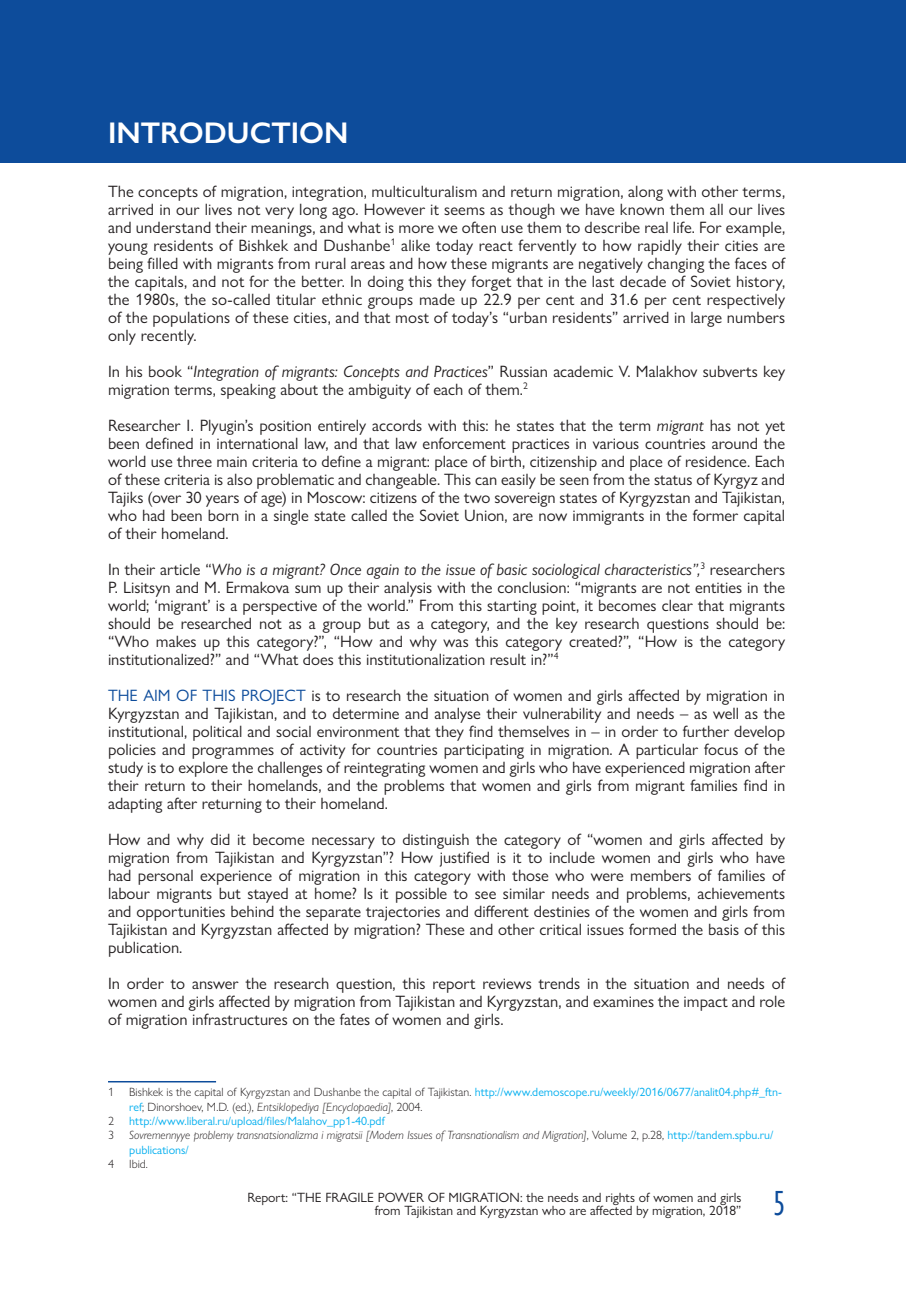
<style>
.page{position:relative;width:906px;height:1289px;background:#fff}
.page>*{position:absolute;margin:0;border:0;box-sizing:border-box;transform-origin:0 0}
.t1{font:condensed 36px "Gill Sans Nova";color:#0d4c9b}
.t2{font:600 30px "Gill Sans Nova";color:#fff}
.t3{font:16.5px/18px "Gill Sans Nova";color:#231f20;text-align:justify}
.t4{font:16.5px "Gill Sans Nova";color:#0d4c9b}
.t5{font:13.5px/13.5px "Gill Sans Nova";color:#231f20;text-align:right}
.t6{font:300 12px/14.4px "Gill Sans Nova";color:#231f20}
.t7{font:italic 300 12px/14.4px "Gill Sans Nova";color:#231f20}
.t8{font:12px "Gill Sans Nova";color:#00aeef}
.s1{font-style:italic}
.s2{font-weight:400;color:#00aeef}
.s3{font-style:normal}
.s4{font-weight:400;font-style:normal;color:#00aeef}
</style>
<div class="page">
<div style="left:0;top:0;width:906px;height:163px;background:#0d4c9b"></div>
<hr style="left:108px;top:1080px;width:108px;height:2px;background:#0d4c9b">
<h2 class="t2" style="left:108px;top:114px;width:242px">INTRODUCTION</h2>
<p class="t3" style="left:108px;top:182px;width:679px">The concepts of migration, integration, multiculturalism and return migration, along with other terms, arrived in our lives not very long ago. However it seems as though we have known them all our lives and understand their meanings, and what is more we often use them to describe real life. For example, young residents of Bishkek and Dushanbe<sup>1</sup> alike today react fervently to how rapidly their cities are being filled with migrants from rural areas and how these migrants are negatively changing the faces of the capitals, and not for the better. In doing this they forget that in the last decade of Soviet history, the 1980s, the so-called titular ethnic groups made up 22.9 per cent and 31.6 per cent respectively of the populations of these cities, and that most of today’s “urban residents” arrived in large numbers only recently.</p>
<p class="t3" style="left:108px;top:362px;width:678px">In his book “<span class="s1">Integration of migrants: Concepts and Practices</span>” Russian academic V. Malakhov subverts key migration terms, speaking about the ambiguity of each of them.<sup>2</sup></p>
<p class="t3" style="left:108px;top:416px;width:678px">Researcher I. Plyugin’s position entirely accords with this: he states that the term <span class="s1">migrant</span> has not yet been defined in international law, and that law enforcement practices in various countries around the world use three main criteria to define a migrant: place of birth, citizenship and place of residence. Each of these criteria is also problematic and changeable. This can easily be seen from the status of Kyrgyz and Tajiks (over 30 years of age) in Moscow: citizens of the two sovereign states of Kyrgyzstan and Tajikistan, who had been born in a single state called the Soviet Union, are now immigrants in the former capital of their homeland.</p>
<p class="t3" style="left:108px;top:560px;width:678px">In their article “<span class="s1">Who is a migrant? Once again to the issue of basic sociological characteristics”,</span><sup>3</sup> researchers P. Lisitsyn and M. Ermakova sum up their analysis with the conclusion: “migrants are not entities in the world; ‘migrant’ is a perspective of the world.” From this starting point, it becomes clear that migrants should be researched not as a group but as a category, and the key research questions should be: “Who makes up this category?”, “How and why was this category created?”, “How is the category institutionalized?” and “What does this institutionalization result in?”<sup>4</sup></p>
<p class="t4" style="left:108px;top:685px;width:46px">The aim</p>
<p class="t4" style="left:176px;top:685px;width:36px">of this</p>
<p class="t4" style="left:241px;top:685px;width:11px">project</p>
<p class="t3" style="left:108px;top:686px;width:678px;text-indent:203px">is to research the situation of women and girls affected by migration in Kyrgyzstan and Tajikistan, and to determine and analyse their vulnerability and needs – as well as the institutional, political and social environment that they find themselves in – in order to further develop policies and programmes of activity for countries participating in migration. A particular focus of the study is to explore the challenges of reintegrating women and girls who have experienced migration after their return to their homelands, and the problems that women and girls from migrant families find in adapting after returning to their homeland.</p>
<p class="t3" style="left:108px;top:830px;width:678px">How and why did it become necessary to distinguish the category of “women and girls affected by migration from Tajikistan and Kyrgyzstan”? How justified is it to include women and girls who have had personal experience of migration in this category with those who were members of families of labour migrants but stayed at home? Is it possible to see similar needs and problems, achievements and opportunities behind the separate trajectories and different destinies of the women and girls from Tajikistan and Kyrgyzstan affected by migration? These and other critical issues formed the basis of this publication.</p>
<p class="t3" style="left:108px;top:974px;width:678px">In order to answer the research question, this report reviews trends in the situation and needs of women and girls affected by migration from Tajikistan and Kyrgyzstan, and examines the impact and role of migration infrastructures on the fates of women and girls.</p>
<p class="t6" style="left:108px;top:1084px;width:7px">1</p>
<p class="t6" style="left:129px;top:1084px;width:654px">Bishkek is the capital of Kyrgyzstan and Dushanbe the capital of Tajikistan. <span class="s2">http://www.demoscope.ru/weekly/2016/0677/analit04.php#_ftn&shy;ref</span>; Dinorshoev, M.D. (ed.), <span class="s1">Entsiklopediya [Encyclopaedia]</span>, 2004.</p>
<p class="t6" style="left:108px;top:1113px;width:7px">2</p>
<p class="t8" style="left:129px;top:1113px;width:257px">http://www.liberal.ru/upload/files/Malahov_pp1-40.pdf</p>
<p class="t6" style="left:108px;top:1127px;width:7px">3</p>
<p class="t7" style="left:129px;top:1127px;width:645px">Sovremennyye problemy transnatsionalizma i migratsii [Modern Issues of Transnationalism and Migration]<span class="s3">, Volume 2, p.28,</span> <span class="s4">http://tandem.spbu.ru/ publications/</span></p>
<p class="t6" style="left:108px;top:1156px;width:7px">4</p>
<p class="t6" style="left:129px;top:1156px;width:20px">Ibid.</p>
<p class="t5" style="left:247px;top:1189px;width:495px">Report: “THE FRAGILE POWER OF MIGRATION: the needs and rights of women and girls from Tajikistan and Kyrgyzstan who are affected by migration, 2018”</p>
<h1 class="t1" style="left:773px;top:1180px;width:13px">5</h1>
</div>
